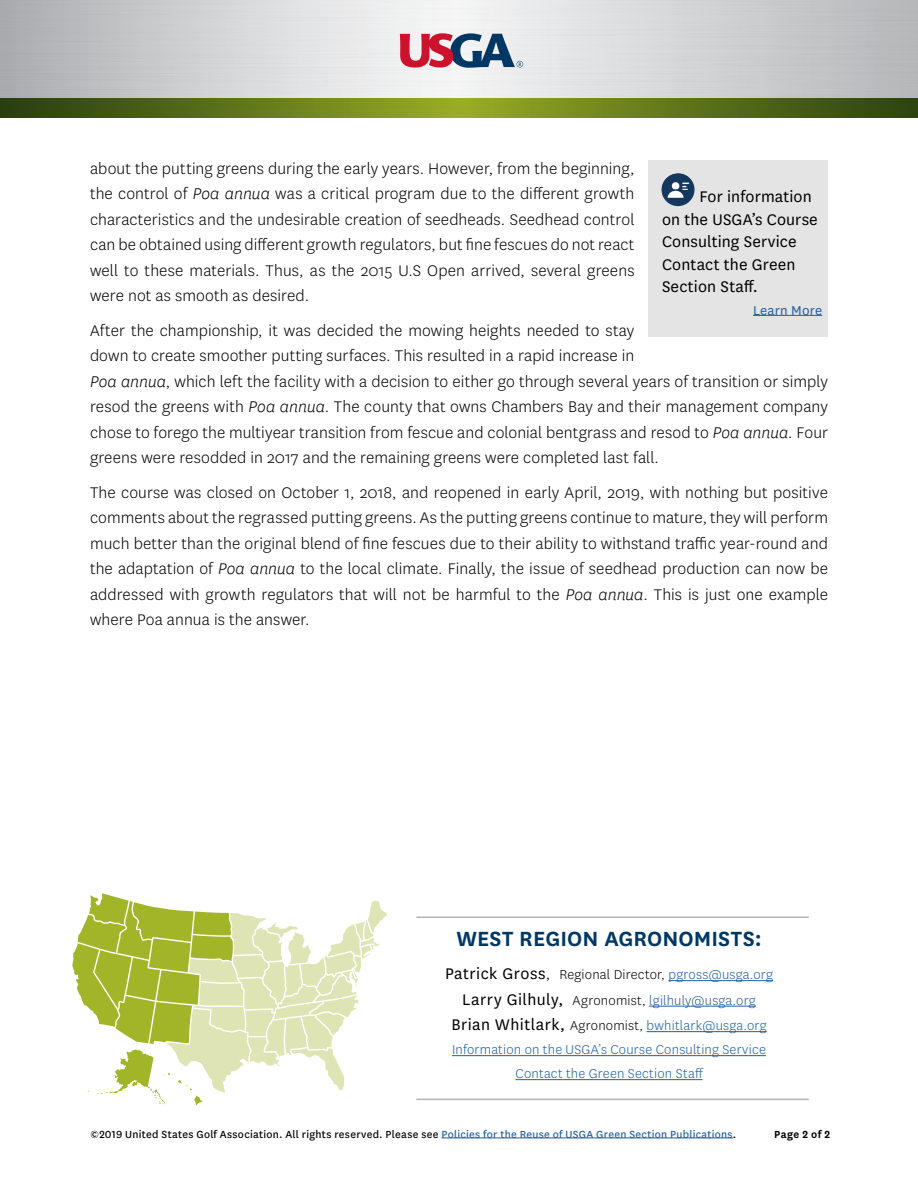
<style>
.page{position:relative;width:918px;height:1188px;background:#fff}
.page>*{position:absolute;margin:0;border:0;box-sizing:border-box;transform-origin:0 0}
.t1{font:600 24px "National";letter-spacing:.005em;color:#003865}
.t2{font:300 18px/25.5px "National";letter-spacing:.005em;color:#000;text-align:justify}
.t3{font:18px/22.5px "National";letter-spacing:.01em;color:#000}
.t4{font:300 15px/25.5px "National";letter-spacing:.015em;color:#215e9e;text-align:center}
.t5{font:15px "National";letter-spacing:.015em;color:#215e9e}
.t6{font:12px "National";letter-spacing:.02em;color:#000}
.t7{font:600 12px "National";letter-spacing:.035em;color:#000}
.s1{font-style:italic}
.s2{font-weight:400;font-size:18px;color:#000}
.s3{font-size:18px;color:#000}
.s4{color:#000}
.s5{color:#215e9e}
</style>
<div class="page">
<svg style="left:0;top:0;width:918px;height:98px"></svg>
<svg style="left:0;top:98px;width:918px;height:20px"></svg>
<div style="left:648px;top:160px;width:180px;height:177px;background:#e3e4e3"></div>
<hr style="left:753px;top:315px;width:69px;height:1px;background:#215e9e">
<img style="left:662px;top:173px;width:33px;height:33px;border-radius:17px">
<hr style="left:441px;top:1138px;width:292px;height:1px;background:#215e9e">
<hr style="left:416px;top:1099px;width:393px;height:1px;background:#b1b3b5">
<hr style="left:668px;top:980px;width:105px;height:1px;background:#215e9e">
<hr style="left:649px;top:1006px;width:107px;height:1px;background:#215e9e">
<hr style="left:647px;top:1031px;width:120px;height:1px;background:#215e9e">
<hr style="left:452px;top:1055px;width:314px;height:1px;background:#215e9e">
<hr style="left:515px;top:1079px;width:188px;height:1px;background:#215e9e">
<hr style="left:416px;top:916px;width:393px;height:2px;background:#b1b3b5">
<svg style="left:72px;top:893px;width:315px;height:212px"></svg>
<p class="t2" style="left:90px;top:155px;width:546px">about the putting greens during the early years. However, from the beginning, the control of <span class="s1">Poa annua</span> was a critical program due to the different growth characteristics and the undesirable creation of seedheads. Seedhead control can be obtained using different growth regulators, but fine fescues do not react well to these materials. Thus, as the 2015 U.S Open arrived, several greens were not as smooth as desired.</p>
<p class="t2" style="left:90px;top:317px;width:740px;text-align:left">After the championship, it was decided the mowing heights needed to stay<br>down to create smoother putting surfaces. This resulted in a rapid increase in<br><span class="s1">Poa annua</span>, which left the facility with a decision to either go through several years of transition or simply resod the greens with <span class="s1">Poa annua</span>. The county that owns Chambers Bay and their management company chose to forego the multiyear transition from fescue and colonial bentgrass and resod to <span class="s1">Poa annua</span>. Four greens were resodded in 2017 and the remaining greens were completed last fall.</p>
<p class="t2" style="left:90px;top:479px;width:740px">The course was closed on October 1, 2018, and reopened in early April, 2019, with nothing but positive comments about the regrassed putting greens. As the putting greens continue to mature, they will perform much better than the original blend of fine fescues due to their ability to withstand traffic year-round and the adaptation of <span class="s1">Poa annua</span> to the local climate. Finally, the issue of seedhead production can now be addressed with growth regulators that will not be harmful to the <span class="s1">Poa annua</span>. This is just one example where Poa annua is the answer.</p>
<p class="t3" style="left:662px;top:185px;width:157px;text-indent:37px">For information on the USGA’s Course<br>Consulting Service<br>Contact the Green<br>Section Staff.</p>
<p class="t5" style="left:753px;top:301px;width:71px">Learn More</p>
<h1 class="t1" style="left:456px;top:922px;width:307px">WEST REGION AGRONOMISTS:</h1>
<p class="t4" style="left:445px;top:961px;width:329px"><span class="s2">Patrick Gross</span><span class="s3">,</span> <span class="s4">Regional Director,</span> pgross@usga.org<br><span class="s2">Larry Gilhuly,</span> <span class="s4">Agronomist,</span> lgilhuly@usga.org<br><span class="s2">Brian Whitlark,</span> <span class="s4">Agronomist,</span> bwhitlark@usga.org</p>
<p class="t4" style="left:452px;top:1037px;width:315px;line-height:24px">Information on the USGA’s Course Consulting Service<br>Contact the Green Section Staff</p>
<p class="t6" style="left:91px;top:1126px;width:647px">©2019 United States Golf Association. All rights reserved. Please see <span class="s5">Policies for the Reuse of USGA Green Section Publications</span>.</p>
<p class="t7" style="left:774px;top:1126px;width:58px">Page 2 of 2</p>
</div>
